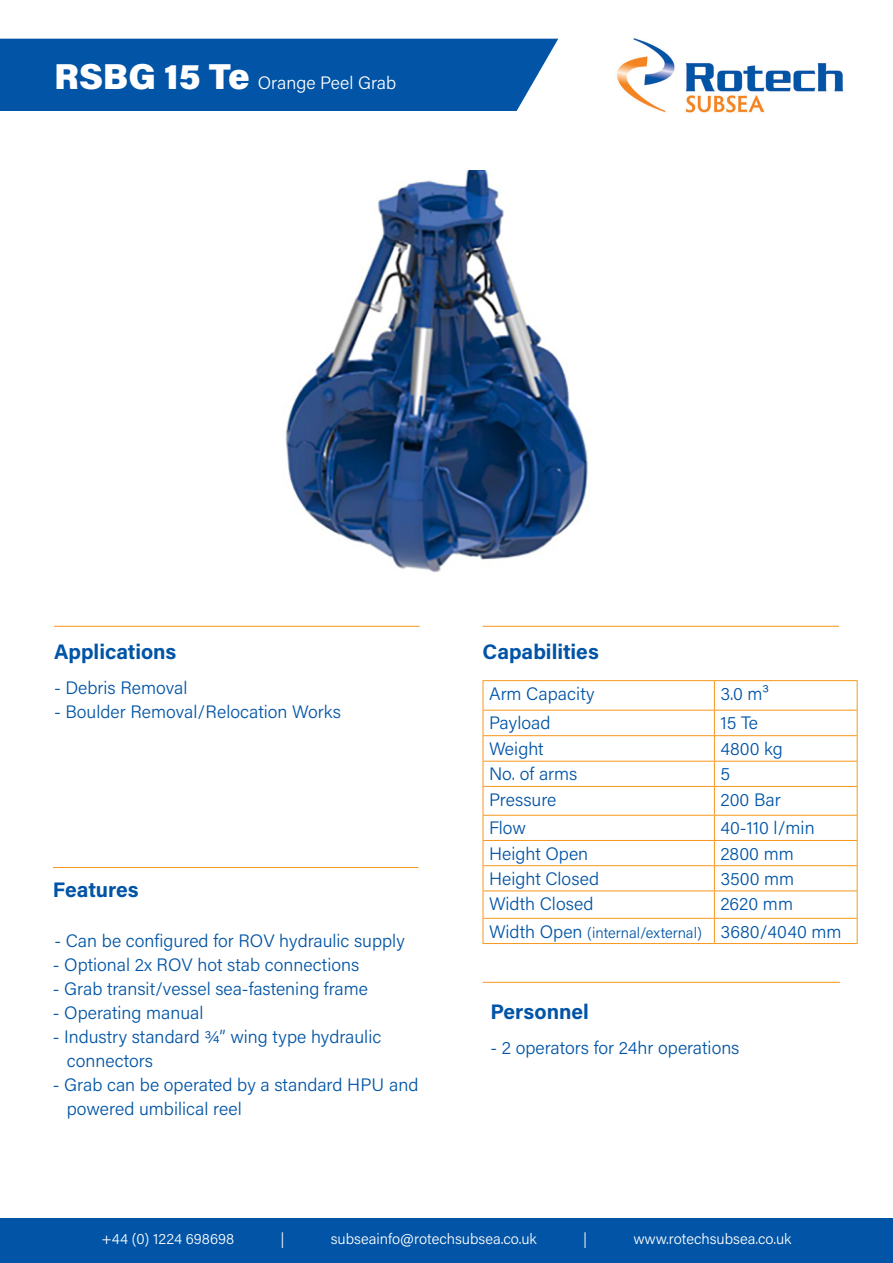
<style>
.page{position:relative;width:893px;height:1263px;background:#fff}
.page>*{position:absolute;margin:0;border:0;box-sizing:border-box;transform-origin:0 0}
.t1{font:700 21px "Acumin Pro";color:#0154a6}
.t2{font:300 18px/24px "Acumin Pro";color:#0154a6}
.t3{font:300 18px "Acumin Pro";color:#fff}
.t4{font:300 15px "Acumin Pro";color:#fff}
.t5{font:300 15px "Acumin Pro";color:#0154a6}
.s1{font-weight:900;font-size:36px}
.s2{font-size:18px}
</style>
<div class="page">
<div style="left:0;top:1218px;width:893px;height:45px;background:#0154a6"></div>
<div style="left:0;top:39px;width:558px;height:72px;background:#0154a6"></div>
<img style="left:617px;top:38px;width:227px;height:75px">
<hr style="left:483px;top:626px;width:356px;height:1px;background:#f7971d">
<hr style="left:54px;top:626px;width:366px;height:1px;background:#f7971d">
<hr style="left:53px;top:867px;width:365px;height:1px;background:#f7971d">
<hr style="left:483px;top:982px;width:357px;height:1px;background:#f7971d">
<svg style="left:483px;top:681px;width:1px;height:262px"></svg>
<hr style="left:483px;top:680px;width:231px;height:1px;background:#f7971d">
<hr style="left:714px;top:680px;width:143px;height:1px;background:#f7971d">
<svg style="left:714px;top:681px;width:1px;height:262px"></svg>
<svg style="left:857px;top:681px;width:1px;height:262px"></svg>
<hr style="left:483px;top:710px;width:231px;height:1px;background:#f7971d">
<hr style="left:714px;top:710px;width:143px;height:1px;background:#f7971d">
<hr style="left:483px;top:735px;width:231px;height:1px;background:#f7971d">
<hr style="left:714px;top:735px;width:143px;height:1px;background:#f7971d">
<hr style="left:483px;top:761px;width:231px;height:1px;background:#f7971d">
<hr style="left:714px;top:761px;width:143px;height:1px;background:#f7971d">
<hr style="left:483px;top:786px;width:231px;height:1px;background:#f7971d">
<hr style="left:714px;top:786px;width:143px;height:1px;background:#f7971d">
<hr style="left:483px;top:815px;width:231px;height:1px;background:#f7971d">
<hr style="left:714px;top:815px;width:143px;height:1px;background:#f7971d">
<hr style="left:483px;top:840px;width:231px;height:1px;background:#f7971d">
<hr style="left:714px;top:840px;width:143px;height:1px;background:#f7971d">
<hr style="left:483px;top:865px;width:231px;height:1px;background:#f7971d">
<hr style="left:714px;top:865px;width:143px;height:1px;background:#f7971d">
<hr style="left:483px;top:890px;width:231px;height:1px;background:#f7971d">
<hr style="left:714px;top:890px;width:143px;height:1px;background:#f7971d">
<hr style="left:483px;top:918px;width:231px;height:1px;background:#f7971d">
<hr style="left:714px;top:918px;width:143px;height:1px;background:#f7971d">
<hr style="left:483px;top:943px;width:231px;height:1px;background:#f7971d">
<hr style="left:714px;top:943px;width:143px;height:1px;background:#f7971d">
<img style="left:285px;top:170px;width:303px;height:403px">
<p class="t3" style="left:54px;top:70px;width:344px"><span class="s1">RSBG 15 Te</span> Orange Peel Grab</p>
<p class="t1" style="left:54px;top:637px;width:124px">Applications</p>
<p class="t2" style="left:54px;top:675px;width:135px">- Debris Removal</p>
<p class="t2" style="left:54px;top:699px;width:289px">- Boulder Removal/Relocation Works</p>
<p class="t1" style="left:53px;top:875px;width:87px">Features</p>
<p class="t2" style="left:54px;top:928px;width:352px">- Can be configured for ROV hydraulic supply</p>
<p class="t2" style="left:53px;top:952px;width:308px">- Optional 2x ROV hot stab connections</p>
<p class="t2" style="left:53px;top:976px;width:317px">- Grab transit/vessel sea-fastening frame</p>
<p class="t2" style="left:53px;top:1000px;width:152px">- Operating manual</p>
<p class="t2" style="left:67px;top:1024px;width:316px;text-indent:-14px">- Industry standard ¾” wing type hydraulic connectors</p>
<p class="t2" style="left:67px;top:1072px;width:353px;text-indent:-14px">- Grab can be operated by a standard HPU and powered umbilical reel</p>
<p class="t1" style="left:483px;top:637px;width:118px">Capabilities</p>
<p class="t2" style="left:489px;top:681px;width:107px">Arm Capacity</p>
<p class="t2" style="left:720px;top:681px;width:50px">3.0 m³</p>
<p class="t2" style="left:489px;top:710px;width:63px">Payload</p>
<p class="t2" style="left:720px;top:710px;width:39px">15 Te</p>
<p class="t2" style="left:489px;top:736px;width:56px">Weight</p>
<p class="t2" style="left:720px;top:736px;width:64px">4800 kg</p>
<p class="t2" style="left:489px;top:761px;width:90px">No. of arms</p>
<p class="t2" style="left:720px;top:761px;width:11px">5</p>
<p class="t2" style="left:489px;top:787px;width:69px">Pressure</p>
<p class="t2" style="left:720px;top:787px;width:62px">200 Bar</p>
<p class="t2" style="left:489px;top:815px;width:39px">Flow</p>
<p class="t2" style="left:720px;top:815px;width:96px">40-110 l/min</p>
<p class="t2" style="left:489px;top:841px;width:101px">Height Open</p>
<p class="t2" style="left:720px;top:841px;width:75px">2800 mm</p>
<p class="t2" style="left:489px;top:866px;width:112px">Height Closed</p>
<p class="t2" style="left:720px;top:866px;width:75px">3500 mm</p>
<p class="t2" style="left:489px;top:891px;width:106px">Width Closed</p>
<p class="t2" style="left:720px;top:891px;width:74px">2620 mm</p>
<p class="t5" style="left:489px;top:922px;width:214px"><span class="s2">Width Open</span> (internal/external)</p>
<p class="t2" style="left:720px;top:918px;width:123px">3680/4040 mm</p>
<p class="t1" style="left:490px;top:997px;width:100px">Personnel</p>
<p class="t2" style="left:490px;top:1035px;width:251px">- 2 operators for 24hr operations</p>
<p class="t4" style="left:101px;top:1229px;width:134px">+44 (0) 1224 698698</p>
<p class="t4" style="left:280px;top:1229px;width:6px">|</p>
<p class="t4" style="left:331px;top:1229px;width:207px">subseainfo@rotechsubsea.co.uk</p>
<p class="t4" style="left:583px;top:1229px;width:6px">|</p>
<p class="t4" style="left:633px;top:1229px;width:160px">www.rotechsubsea.co.uk</p>
</div>
